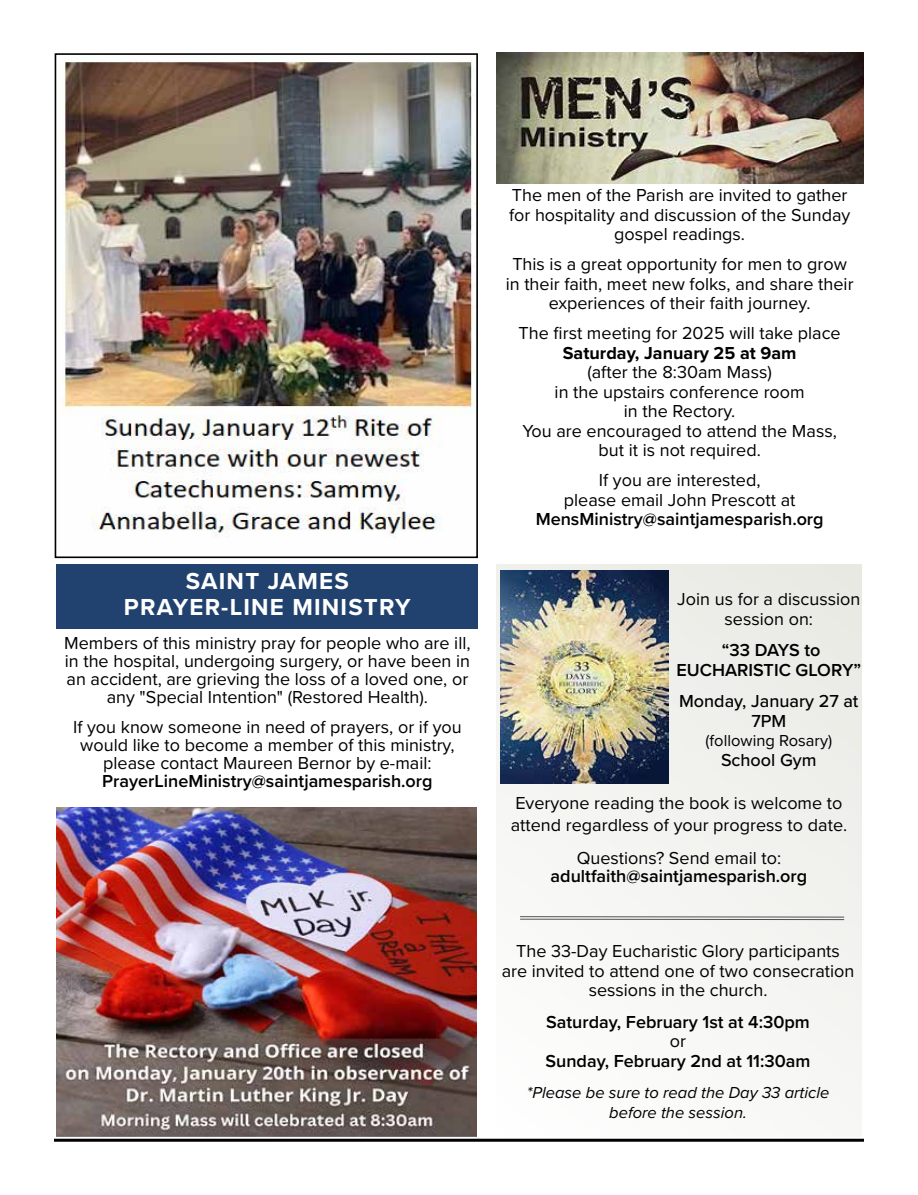
<style>
.page{position:relative;width:918px;height:1195px;background:#fff}
.page>*{position:absolute;margin:0;border:0;box-sizing:border-box;transform-origin:0 0}
.t1{font:700 24px/25.5px "Proxima Nova";letter-spacing:.05em;color:#fff;text-align:center}
.t2{font:18px/19.5px "Proxima Nova";color:#000;text-align:center}
.t3{font:600 18px/19.5px "Proxima Nova";color:#000;text-align:center}
.t4{font:500 18px/19.5px "Proxima Nova";color:#000;text-align:center}
.t5{font:700 18px "Proxima Nova";color:#000}
.t6{font:italic 16.5px/19.5px "Proxima Nova";color:#000;text-align:center}
.t7{font:16.5px "Proxima Nova";color:#000}
</style>
<div class="page">
<div style="left:496px;top:564px;width:366px;height:573px;background:#f5f5f2"></div>
<div style="left:56px;top:565px;width:422px;height:64px;background:#21426f"></div>
<img style="left:496px;top:53px;width:368px;height:130px">
<img style="left:501px;top:570px;width:168px;height:213px">
<hr style="left:520px;top:916px;width:324px;height:1px;background:#000">
<hr style="left:520px;top:919px;width:324px;height:1px;background:#000">
<img style="left:62px;top:59px;width:413px;height:477px">
<div style="left:55px;top:53px;width:423px;height:505px;border:2px solid #000"></div>
<img style="left:56px;top:807px;width:420px;height:329px">
<svg style="left:54px;top:1138px;width:810px;height:4px"></svg>
<h1 class="t1" style="left:124px;top:568px;width:288px">SAINT JAMES<br>PRAYER-LINE MINISTRY</h1>
<p class="t2" style="left:64px;top:633px;width:408px;line-height:18px">Members of this ministry pray for people who are ill, in the hospital, undergoing surgery, or have been in an accident, are grieving the loss of a loved one, or any "Special Intention" (Restored Health).</p>
<p class="t2" style="left:73px;top:717px;width:390px;line-height:18px">If you know someone in need of prayers, or if you would like to become a member of this ministry, please contact Maureen Bernor by e-mail:</p>
<p class="t3" style="left:102px;top:771px;width:332px">PrayerLineMinistry@saintjamesparish.org</p>
<p class="t2" style="left:509px;top:185px;width:343px">The men of the Parish are invited to gather for hospitality and discussion of the Sunday gospel readings.</p>
<p class="t2" style="left:506px;top:254px;width:349px">This is a great opportunity for men to grow in their faith, meet new folks, and share their experiences of their faith journey.</p>
<p class="t2" style="left:519px;top:323px;width:324px">The first meeting for 2025 will take place</p>
<p class="t5" style="left:563px;top:339px;width:235px">Saturday, January 25 at 9am</p>
<p class="t2" style="left:522px;top:361px;width:316px">(after the 8:30am Mass)<br>in the upstairs conference room<br>in the Rectory.<br>You are encouraged to attend the Mass, but it is not required.</p>
<p class="t2" style="left:564px;top:469px;width:233px">If you are interested,<br>please email John Prescott at</p>
<p class="t3" style="left:536px;top:509px;width:289px">MensMinistry@saintjamesparish.org</p>
<p class="t2" style="left:677px;top:588px;width:185px">Join us for a discussion session on:</p>
<p class="t3" style="left:676px;top:640px;width:186px">“33 DAYS to<br>EUCHARISTIC GLORY”</p>
<p class="t4" style="left:679px;top:690px;width:181px">Monday, January 27 at<br>7PM</p>
<p class="t7" style="left:706px;top:728px;width:128px">(following Rosary)</p>
<p class="t4" style="left:721px;top:749px;width:97px">School Gym</p>
<p class="t2" style="left:511px;top:791px;width:338px;line-height:21.6px;text-align:left">Everyone reading the book is welcome to attend regardless of your progress to date.</p>
<p class="t2" style="left:577px;top:848px;width:206px">Questions? Send email to:</p>
<p class="t3" style="left:551px;top:866px;width:258px">adultfaith@saintjamesparish.org</p>
<p class="t2" style="left:502px;top:940px;width:354px">The 33-Day Eucharistic Glory participants are invited to attend one of two consecration sessions in the church.</p>
<p class="t3" style="left:546px;top:1011px;width:265px">Saturday, February 1st at 4:30pm</p>
<p class="t2" style="left:670px;top:1030px;width:18px">or</p>
<p class="t3" style="left:546px;top:1050px;width:267px">Sunday, February 2nd at 11:30am</p>
<p class="t6" style="left:527px;top:1082px;width:304px">*Please be sure to read the Day 33 article before the session.</p>
</div>
